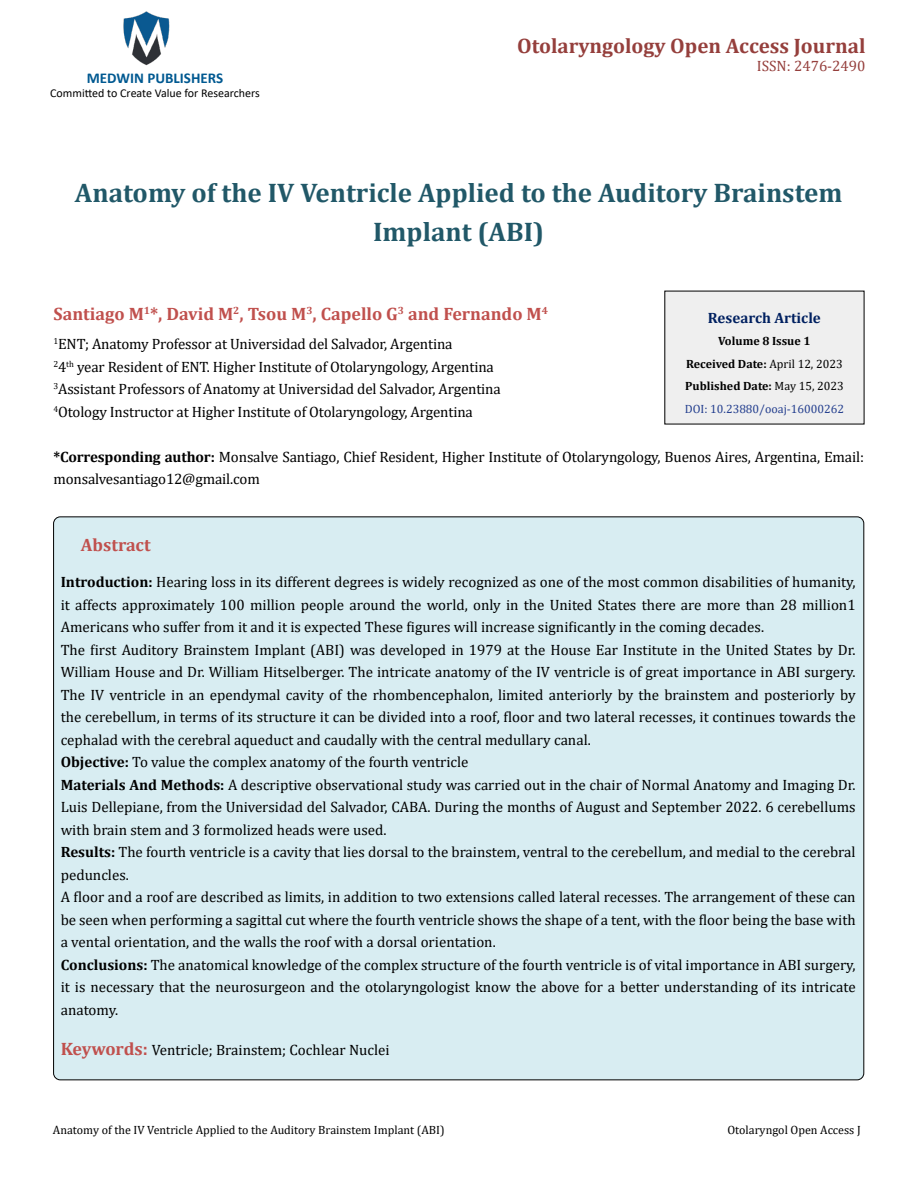
<style>
.page{position:relative;width:918px;height:1188px;background:#fff}
.page>*{position:absolute;margin:0;border:0;box-sizing:border-box;transform-origin:0 0}
.t1{font:700 27px/39px "Cambria";color:#215868;text-align:center}
.t2{font:700 21px "Cambria";color:#953f3c}
.t3{font:700 18px "Cambria";color:#c0504d}
.t4{font:15px/22.5px "Cambria";color:#000}
.t5{font:700 15px "Calibri";color:#005991}
.t6{font:700 15px "Cambria";color:#002060}
.t7{font:15px "Cambria";color:#953f3c}
.t8{font:700 12px/22.5px "Cambria";color:#000;text-align:center}
.t9{font:12px "Cambria";color:#000}
.t10{font:12px "Calibri";color:#000}
.s1{font-weight:700}
.s2{font-weight:400}
.s3{font-weight:400;color:#25408f}
.s4{font-weight:700;font-size:18px;color:#c0504d}
</style>
<div class="page">
<img style="left:123px;top:11px;width:47px;height:55px">
<div style="left:665px;top:291px;width:199px;height:133px;background:#efefef"></div>
<div style="left:54px;top:517px;width:810px;height:563px;background:#d8edf2;border-radius:7px"></div>
<p class="t5" style="left:87px;top:67px;width:138px">MEDWIN PUBLISHERS</p>
<p class="t10" style="left:50px;top:85px;width:211px">Committed to Create Value for Researchers</p>
<h2 class="t2" style="left:517px;top:31px;width:350px">Otolaryngology Open Access Journal</h2>
<p class="t7" style="left:757px;top:57px;width:110px">ISSN: 2476-2490</p>
<h1 class="t1" style="left:75px;top:172px;width:769px">Anatomy of the IV Ventricle Applied to the Auditory Brainstem<br>Implant (ABI)</h1>
<p class="t3" style="left:53px;top:301px;width:496px">Santiago M<sup>1</sup>*, David M<sup>2</sup>, Tsou M<sup>3</sup>, Capello G<sup>3</sup> and Fernando M<sup>4</sup></p>
<p class="t4" style="left:53px;top:333px;width:449px"><sup>1</sup>ENT; Anatomy Professor at Universidad del Salvador, Argentina<br><sup>2</sup>4<sup>th</sup> year Resident of ENT. Higher Institute of Otolaryngology, Argentina <sup>3</sup>Assistant Professors of Anatomy at Universidad del Salvador, Argentina <sup>4</sup>Otology Instructor at Higher Institute of Otolaryngology, Argentina</p>
<p class="t4" style="left:53px;top:445px;width:812px"><span class="s1">*Corresponding author:</span> Monsalve Santiago, Chief Resident, Higher Institute of Otolaryngology, Buenos Aires, Argentina, Email: monsalvesantiago12@gmail.com</p>
<p class="t6" style="left:708px;top:307px;width:114px">Research Article</p>
<p class="t8" style="left:685px;top:329px;width:161px">Volume 8 Issue 1<br>Received Date: <span class="s2">April 12, 2023<br></span>Published Date: <span class="s2">May 15, 2023<br></span><span class="s3">DOI: 10.23880/ooaj-16000262</span></p>
<p class="t3" style="left:81px;top:533px;width:71px">Abstract</p>
<p class="t4" style="left:61px;top:571px;width:797px"><span class="s1">Introduction:</span> Hearing loss in its different degrees is widely recognized as one of the most common disabilities of humanity, it affects approximately 100 million people around the world, only in the United States there are more than 28 million1<br>Americans who suffer from it and it is expected These figures will increase significantly in the coming decades.<br>The first Auditory Brainstem Implant (ABI) was developed in 1979 at the House Ear Institute in the United States by Dr.<br>William House and Dr. William Hitselberger. The intricate anatomy of the IV ventricle is of great importance in ABI surgery.<br>The IV ventricle in an ependymal cavity of the rhombencephalon, limited anteriorly by the brainstem and posteriorly by the cerebellum, in terms of its structure it can be divided into a roof, floor and two lateral recesses, it continues towards the cephalad with the cerebral aqueduct and caudally with the central medullary canal.<br><span class="s1">Objective:</span> To value the complex anatomy of the fourth ventricle<br><span class="s1">Materials And Methods:</span> A descriptive observational study was carried out in the chair of Normal Anatomy and Imaging Dr.<br>Luis Dellepiane, from the Universidad del Salvador, CABA. During the months of August and September 2022. 6 cerebellums with brain stem and 3 formolized heads were used.<br><span class="s1">Results:</span> The fourth ventricle is a cavity that lies dorsal to the brainstem, ventral to the cerebellum, and medial to the cerebral peduncles.<br>A floor and a roof are described as limits, in addition to two extensions called lateral recesses. The arrangement of these can be seen when performing a sagittal cut where the fourth ventricle shows the shape of a tent, with the floor being the base with a vental orientation, and the walls the roof with a dorsal orientation.<br><span class="s1">Conclusions:</span> The anatomical knowledge of the complex structure of the fourth ventricle is of vital importance in ABI surgery, it is necessary that the neurosurgeon and the otolaryngologist know the above for a better understanding of its intricate anatomy.</p>
<p class="t4" style="left:61px;top:1039px;width:331px"><span class="s4">Keywords:</span> Ventricle; Brainstem; Cochlear Nuclei</p>
<p class="t9" style="left:53px;top:1123px;width:393px">Anatomy of the IV Ventricle Applied to the Auditory Brainstem Implant (ABI)</p>
<p class="t9" style="left:727px;top:1123px;width:135px">Otolaryngol Open Access J</p>
</div>
